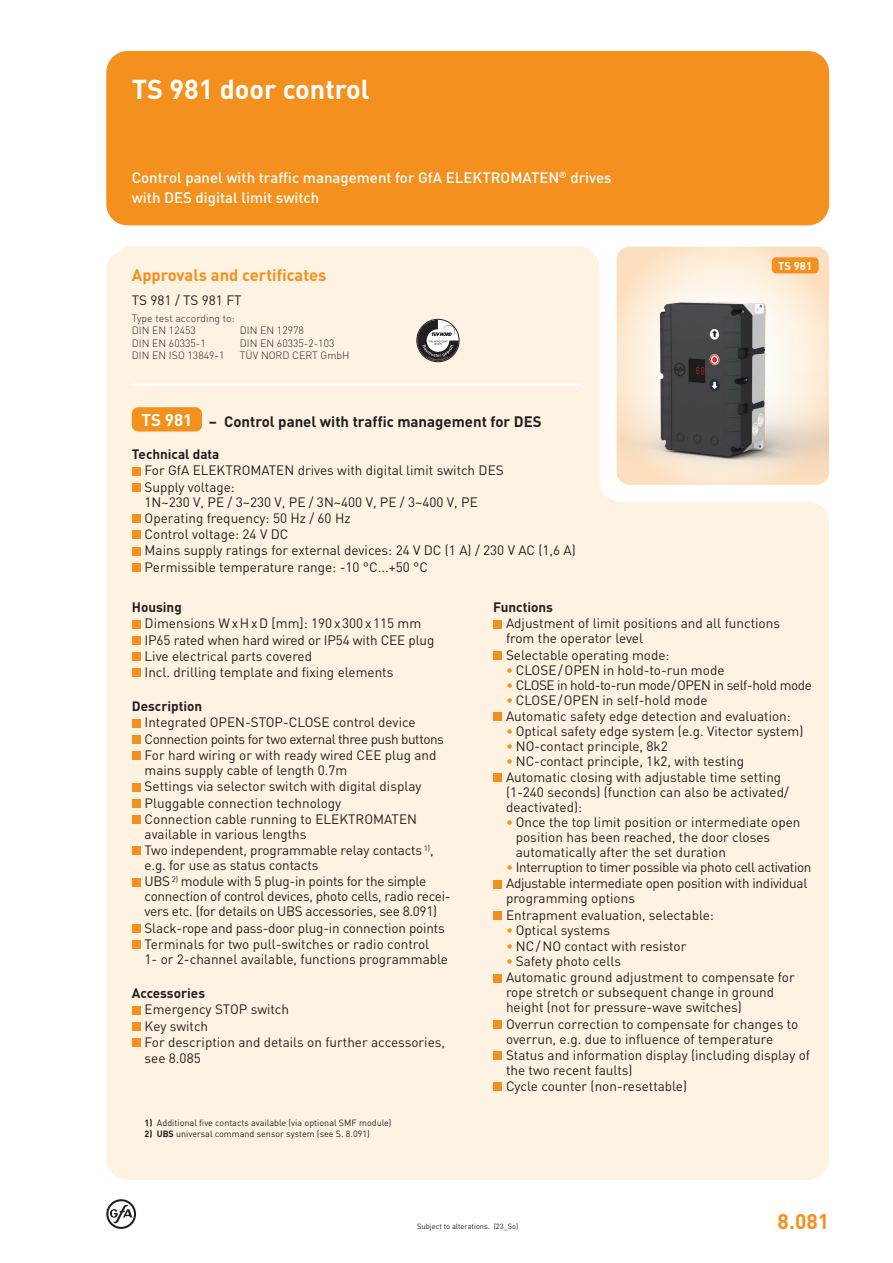
<style>
.page{position:relative;width:893px;height:1263px;background:#fff}
.page>*{position:absolute;margin:0;border:0;box-sizing:border-box;transform-origin:0 0}
.t1{font:700 27px "DIN Pro";color:#fff}
.t2{font:700 21px "DIN Pro";color:#f4901d}
.t3{font:700 16.5px "DIN Pro";color:#f4901d}
.t4{font:500 15px/19.5px "DIN Pro";color:#fff}
.t5{font:700 15px "DIN Pro";color:#231f20}
.t6{font:13.5px/16.4px "DIN Pro";color:#231f20}
.t7{font:13.5px/16.4px "DIN Pro";letter-spacing:-.02em;color:#231f20}
.t8{font:13.5px/16.4px "DIN Pro";letter-spacing:-.03em;color:#231f20}
.t9{font:700 13.5px "DIN Pro";color:#231f20}
.t10{font:700 11.25px "DIN Pro";color:#fff}
.t11{font:300 10.5px/12.6px "DIN Pro";color:#231f20}
.t12{font:9px "DIN Pro";color:#231f20}
.t13{font:7.5px "DIN Pro";color:#231f20}
.s1{font-size:16.8px;color:#fff}
.s2{color:#f4901d}
.s3{font-weight:700}
</style>
<div class="page">
<svg style="left:106px;top:1199px;width:30px;height:30px"></svg>
<div style="left:106px;top:246px;width:723px;height:934px;background:#fef2e3"></div>
<hr style="left:132px;top:383px;width:450px;height:3px;background:#fff">
<div style="left:106px;top:51px;width:723px;height:174px;background:#f4901d;border-radius:21px"></div>
<img style="left:617px;top:247px;width:212px;height:238px">
<div style="left:772px;top:257px;width:47px;height:16px;background:#f4901d;border-radius:4px"></div>
<div style="left:417px;top:319px;width:42px;height:43px;border:1px solid #231f20;border-radius:50%"></div>
<svg style="left:417px;top:320px;width:42px;height:41px"></svg>
<div style="left:132px;top:407px;width:70px;height:24px;background:#f4901d;border-radius:6px"></div>
<div style="left:132px;top:467px;width:8px;height:8px;background:#f4901d"></div>
<div style="left:132px;top:483px;width:8px;height:8px;background:#f4901d"></div>
<div style="left:132px;top:514px;width:8px;height:9px;background:#f4901d"></div>
<div style="left:132px;top:531px;width:8px;height:8px;background:#f4901d"></div>
<div style="left:132px;top:547px;width:8px;height:8px;background:#f4901d"></div>
<div style="left:132px;top:563px;width:8px;height:9px;background:#f4901d"></div>
<div style="left:132px;top:620px;width:8px;height:8px;background:#f4901d"></div>
<div style="left:132px;top:636px;width:8px;height:9px;background:#f4901d"></div>
<div style="left:132px;top:652px;width:8px;height:9px;background:#f4901d"></div>
<div style="left:132px;top:669px;width:8px;height:8px;background:#f4901d"></div>
<div style="left:132px;top:719px;width:8px;height:8px;background:#f4901d"></div>
<div style="left:132px;top:735px;width:8px;height:9px;background:#f4901d"></div>
<div style="left:132px;top:751px;width:8px;height:9px;background:#f4901d"></div>
<div style="left:132px;top:783px;width:8px;height:8px;background:#f4901d"></div>
<div style="left:132px;top:799px;width:8px;height:8px;background:#f4901d"></div>
<div style="left:132px;top:815px;width:8px;height:9px;background:#f4901d"></div>
<div style="left:132px;top:847px;width:8px;height:8px;background:#f4901d"></div>
<div style="left:132px;top:878px;width:8px;height:8px;background:#f4901d"></div>
<div style="left:132px;top:924px;width:8px;height:9px;background:#f4901d"></div>
<div style="left:132px;top:940px;width:8px;height:9px;background:#f4901d"></div>
<div style="left:132px;top:1006px;width:8px;height:8px;background:#f4901d"></div>
<div style="left:132px;top:1022px;width:8px;height:8px;background:#f4901d"></div>
<div style="left:132px;top:1038px;width:8px;height:9px;background:#f4901d"></div>
<div style="left:493px;top:620px;width:9px;height:8px;background:#f4901d"></div>
<div style="left:493px;top:651px;width:9px;height:9px;background:#f4901d"></div>
<div style="left:493px;top:712px;width:9px;height:9px;background:#f4901d"></div>
<div style="left:493px;top:774px;width:9px;height:8px;background:#f4901d"></div>
<div style="left:493px;top:880px;width:9px;height:8px;background:#f4901d"></div>
<div style="left:493px;top:911px;width:9px;height:9px;background:#f4901d"></div>
<div style="left:493px;top:974px;width:9px;height:8px;background:#f4901d"></div>
<div style="left:493px;top:1020px;width:9px;height:8px;background:#f4901d"></div>
<div style="left:493px;top:1051px;width:9px;height:9px;background:#f4901d"></div>
<div style="left:493px;top:1082px;width:9px;height:9px;background:#f4901d"></div>
<h1 class="t1" style="left:132px;top:71px;width:239px">TS 981 door control</h1>
<p class="t4" style="left:132px;top:167px;width:481px">Control panel with traffic management for GfA ELEKTROMATEN<sup>®</sup> drives with DES digital limit switch</p>
<p class="t3" style="left:132px;top:263px;width:196px">Approvals and certificates</p>
<p class="t6" style="left:132px;top:291px;width:111px">TS 981 / TS 981 FT</p>
<p class="t11" style="left:132px;top:311px;width:105px">Type test according to:<br>DIN EN 12453</p>
<p class="t11" style="left:240px;top:324px;width:66px">DIN EN 12978</p>
<p class="t11" style="left:132px;top:336px;width:76px">DIN EN 60335-1</p>
<p class="t11" style="left:240px;top:336px;width:96px">DIN EN 60335-2-103</p>
<p class="t11" style="left:132px;top:349px;width:94px">DIN EN ISO 13849-1</p>
<p class="t11" style="left:240px;top:349px;width:111px">TÜV NORD CERT GmbH</p>
<p class="t5" style="left:141px;top:411px;width:402px"><span class="s1">TS 981</span> – Control panel with traffic management for DES</p>
<p class="t10" style="left:778px;top:258px;width:36px">TS 981</p>
<p class="t9" style="left:132px;top:445px;width:89px">Technical data</p>
<p class="t6" style="left:145px;top:462px;width:361px">For GfA ELEKTROMATEN drives with digital limit switch DES<br>Supply voltage:</p>
<p class="t6" style="left:145px;top:493px;width:433px">1N~230 V, PE / 3~230 V, PE / 3N~400 V, PE / 3~400 V, PE<br>Operating frequency: 50 Hz / 60 Hz<br>Control voltage: 24 V DC<br>Mains supply ratings for external devices: 24 V DC (1 A) / 230 V AC (1,6 A)<br>Permissible temperature range: -10 °C...+50 °C</p>
<p class="t9" style="left:132px;top:598px;width:52px">Housing</p>
<p class="t6" style="left:145px;top:615px;width:291px">Dimensions WxHxD [mm]: 190x300x115 mm IP65 rated when hard wired or IP54 with CEE plug Live electrical parts covered<br>Incl. drilling template and fixing elements</p>
<p class="t9" style="left:132px;top:697px;width:72px">Description</p>
<p class="t6" style="left:145px;top:714px;width:301px">Integrated OPEN-STOP-CLOSE control device<br>Connection points for two external three push buttons<br>For hard wiring or with ready wired CEE plug and</p>
<p class="t6" style="left:145px;top:761px;width:279px">mains supply cable of length 0.7m<br>Settings via selector switch with digital display Pluggable connection technology<br>Connection cable running to ELEKTROMATEN</p>
<p class="t6" style="left:145px;top:825px;width:291px">available in various lengths<br>Two independent, programmable relay contacts <sup>1)</sup>,</p>
<p class="t7" style="left:145px;top:856px;width:283px">e.g. for use as status contacts<br>UBS <sup>2)</sup> module with 5 plug-in points for the simple</p>
<p class="t7" style="left:145px;top:888px;width:308px;line-height:15px">connection of control devices, photo cells, radio recei&shy;vers etc. (for details on UBS accessories, see 8.091)</p>
<p class="t6" style="left:145px;top:919px;width:302px">Slack-rope and pass-door plug-in connection points<br>Terminals for two pull-switches or radio control</p>
<p class="t6" style="left:145px;top:950px;width:305px">1- or 2-channel available, functions programmable</p>
<p class="t9" style="left:132px;top:984px;width:75px">Accessories</p>
<p class="t6" style="left:145px;top:1001px;width:302px">Emergency STOP switch<br>Key switch<br>For description and details on further accessories, see 8.085</p>
<p class="t9" style="left:493px;top:598px;width:61px">Functions</p>
<p class="t6" style="left:506px;top:615px;width:275px;line-height:15px">Adjustment of limit positions and all functions from the operator level</p>
<p class="t6" style="left:506px;top:646px;width:165px">Selectable operating mode:</p>
<p class="t6" style="left:506px;top:661px;width:220px"><span class="s2">•</span> CLOSE/OPEN in hold-to-run mode</p>
<p class="t8" style="left:506px;top:676px;width:307px"><span class="s2">•</span> CLOSE in hold-to-run mode/OPEN in self-hold mode</p>
<p class="t6" style="left:506px;top:691px;width:286px"><span class="s2">•</span> CLOSE/OPEN in self-hold mode<br>Automatic safety edge detection and evaluation:</p>
<p class="t6" style="left:506px;top:722px;width:299px"><span class="s2">•</span> Optical safety edge system (e.g. Vitector system)</p>
<p class="t6" style="left:506px;top:737px;width:163px"><span class="s2">•</span> NO-contact principle, 8k2</p>
<p class="t6" style="left:506px;top:752px;width:277px"><span class="s2">•</span> NC-contact principle, 1k2, with testing<br>Automatic closing with adjustable time setting</p>
<p class="t6" style="left:506px;top:784px;width:284px;line-height:15px">(1-240 seconds) (function can also be activated/ deactivated):</p>
<p class="t6" style="left:516px;top:814px;width:286px;line-height:15px;text-indent:-10px"><span class="s2">•</span> Once the top limit position or intermediate open position has been reached, the door closes automatically after the set duration</p>
<p class="t8" style="left:506px;top:858px;width:307px"><span class="s2">•</span> Interruption to timer possible via photo cell activation<br>Adjustable intermediate open position with individual</p>
<p class="t6" style="left:506px;top:890px;width:209px">programming options<br>Entrapment evaluation, selectable:</p>
<p class="t6" style="left:506px;top:921px;width:106px"><span class="s2">•</span> Optical systems</p>
<p class="t6" style="left:506px;top:937px;width:182px"><span class="s2">•</span> NC/NO contact with resistor</p>
<p class="t6" style="left:506px;top:952px;width:290px"><span class="s2">•</span> Safety photo cells<br>Automatic ground adjustment to compensate for</p>
<p class="t6" style="left:506px;top:984px;width:270px;line-height:15px">rope stretch or subsequent change in ground height (not for pressure-wave switches)</p>
<p class="t6" style="left:506px;top:1016px;width:294px;line-height:15px">Overrun correction to compensate for changes to overrun, e.g. due to influence of temperature</p>
<p class="t6" style="left:506px;top:1047px;width:306px;line-height:15px">Status and information display (including display of the two recent faults)</p>
<p class="t6" style="left:506px;top:1077px;width:183px">Cycle counter (non-resettable)</p>
<p class="t12" style="left:145px;top:1117px;width:249px"><span class="s3">1)</span> Additional five contacts available (via optional SMF module)</p>
<p class="t12" style="left:145px;top:1127px;width:227px"><span class="s3">2) UBS</span> universal command sensor system (see S. 8.091)</p>
<p class="t13" style="left:417px;top:1221px;width:103px">Subject to alterations. (23_So)</p>
<h2 class="t2" style="left:778px;top:1207px;width:53px">8.081</h2>
</div>
